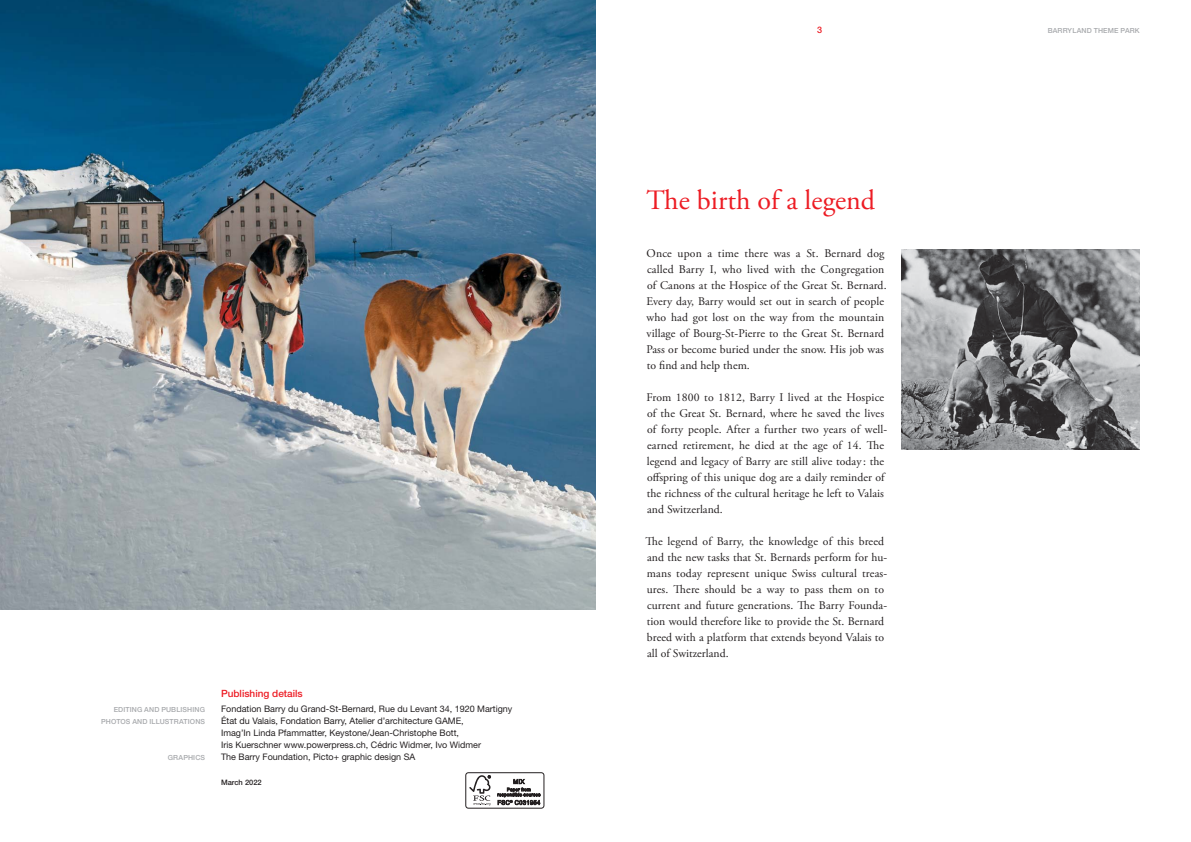
<style>
.page{position:relative;width:1191px;height:842px;background:#fff}
.page>*{position:absolute;margin:0;border:0;box-sizing:border-box;transform-origin:0 0}
.t1{font:28px "Adobe Garamond Pro";color:#ed1c24}
.t2{font:11.7px/16px "Adobe Garamond Pro";letter-spacing:.01em;color:#231f20}
.t3{font:500 10px "Helvetica Neue";color:#ed1c24}
.t4{font:9px/12px "Helvetica Neue";color:#231f20}
.t5{font:500 9px "Helvetica Neue";color:#ed1c24}
.t6{font:500 7.5px "Helvetica Neue";color:#231f20}
.t7{font:500 7px "Helvetica Neue";letter-spacing:.02em;color:#a7a9ac}
</style>
<div class="page">
<img style="left:0;top:0;width:595px;height:609px">
<img style="left:901px;top:250px;width:239px;height:199px">
<div style="left:465px;top:772px;width:79px;height:36px;border:1px solid #231f20;border-radius:3px"></div>
<svg style="left:469px;top:775px;width:22px;height:30px"></svg>
<svg style="left:497px;top:778px;width:43px;height:27px"></svg>
<p class="t3" style="left:221px;top:690px;width:83px">Publishing details</p>
<p class="t7" style="left:114px;top:707px;width:93px">EDITING AND PUBLISHING</p>
<p class="t4" style="left:221px;top:704px;width:293px">Fondation Barry du Grand-St-Bernard, Rue du Levant 34, 1920 Martigny</p>
<p class="t7" style="left:101px;top:719px;width:105px">PHOTOS AND ILLUSTRATIONS</p>
<p class="t4" style="left:221px;top:716px;width:261px">État du Valais, Fondation Barry, Atelier d’architecture GAME,<br>Imag’In Linda Pfammatter, Keystone/Jean-Christophe Bott,<br>Iris Kuerschner www.powerpress.ch, Cédric Widmer, Ivo Widmer</p>
<p class="t7" style="left:168px;top:755px;width:39px">GRAPHICS</p>
<p class="t4" style="left:221px;top:752px;width:196px">The Barry Foundation, Picto+ graphic design SA</p>
<p class="t6" style="left:221px;top:780px;width:42px">March 2022</p>
<p class="t5" style="left:817px;top:27px;width:7px">3</p>
<p class="t7" style="left:1047px;top:28px;width:94px">BARRYLAND THEME PARK</p>
<h1 class="t1" style="left:646px;top:189px;width:230px">T he birth of a legend</h1>
<p class="t2" style="left:646px;top:246px;width:242px">Once upon a time there was a St. Bernard dog called Barry I, who lived with the Congregation of Canons at the Hospice of the Great St. Bernard.<br>Every day, Barry would set out in search of people who had got lost on the way from the mountain village of Bourg-St-Pierre to the Great St. Bernard Pass or become buried under the snow. His job was to find and help them.</p>
<p class="t2" style="left:646px;top:390px;width:242px">From 1800 to 1812, Barry I lived at the Hospice of the Great St. Bernard, where he saved the lives of forty people. After a further two years of well&shy;earned retirement, he died at the age of 14. The legend and legacy of Barry are still alive today : the offspring of this unique dog are a daily reminder of the richness of the cultural heritage he left to Valais and Switzerland.</p>
<p class="t2" style="left:645px;top:534px;width:243px">The legend of Barry, the knowledge of this breed and the new tasks that St. Bernards perform for hu&shy;mans today represent unique Swiss cultural treas&shy;ures. There should be a way to pass them on to current and future generations. The Barry Founda&shy;tion would therefore like to provide the St. Bernard breed with a platform that extends beyond Valais to all of Switzerland.</p>
</div>
